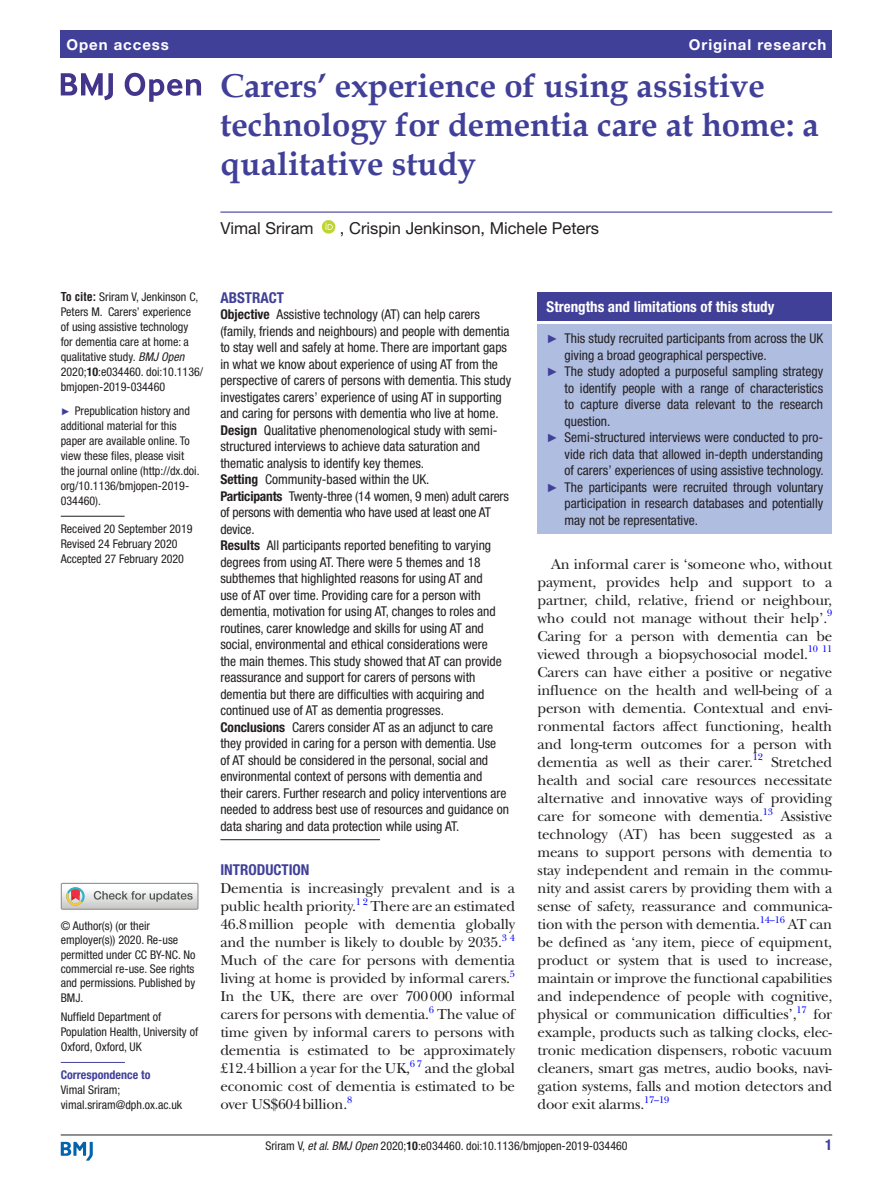
<style>
.page{position:relative;width:893px;height:1191px;background:#fff}
.page>*{position:absolute;margin:0;border:0;box-sizing:border-box;transform-origin:0 0}
.t1{font:700 33px/39px "Book Antiqua";color:#414099}
.t2{font:16.5px "Helvetica Neue LT Std";color:#231f20}
.t3{font:15px/18px "New Baskerville";letter-spacing:-.015em;color:#231f20;text-align:justify}
.t4{font:700 condensed 15px "Helvetica Neue LT Std";color:#fff}
.t5{font:700 15px "Helvetica Neue LT Std";letter-spacing:.065em;color:#fff}
.t6{font:700 condensed 15px "Helvetica Neue LT Std";color:#414099}
.t7{font:condensed 13.5px/16.5px "Helvetica Neue LT Std";color:#231f20}
.t8{font:condensed 12px/15px "Helvetica Neue LT Std";color:#231f20}
.t9{font:700 condensed 12px "Helvetica Neue LT Std";color:#414099}
.t10{font:9.9px "New Baskerville";letter-spacing:-.015em;color:#00f}
.s1{font-family:"Helvetica LT Std";font-weight:700}
.s2{font-style:italic}
.s3{font-weight:700}
.s4{font-family:"Arial";font-stretch:normal;font-size:9.75px;color:#414099}
.s5{font-family:"Arial";font-stretch:normal;font-size:12px;color:#414099}
</style>
<div class="page">
<hr style="left:61px;top:1134px;width:771px;height:1px;background:#231f20">
<svg style="left:61px;top:1141px;width:32px;height:19px"></svg>
<div style="left:61px;top:31px;width:771px;height:27px;background:#414099"></div>
<hr style="left:220px;top:211px;width:612px;height:2px;background:#414099">
<svg style="left:322px;top:220px;width:13px;height:14px"></svg>
<hr style="left:61px;top:516px;width:64px;height:1px;background:#231f20">
<hr style="left:61px;top:1062px;width:64px;height:1px;background:#414099">
<svg style="left:61px;top:73px;width:52px;height:27px"></svg>
<svg style="left:125px;top:73px;width:76px;height:29px"></svg>
<div style="left:61px;top:882px;width:138px;height:27px;border:1px solid #969090"></div>
<svg style="left:61px;top:883px;width:137px;height:26px"></svg>
<div style="left:538px;top:292px;width:294px;height:29px;background:#414099"></div>
<div style="left:538px;top:325px;width:294px;height:209px;background:#afbde1"></div>
<hr style="left:220px;top:839px;width:160px;height:1px;background:#231f20">
<p class="t5" style="left:66px;top:35px;width:104px">Open access</p>
<p class="t5" style="left:689px;top:35px;width:139px">Original research</p>
<h1 class="t1" style="left:220px;top:66px;width:600px">Carers’ experience of using assistive technology for dementia care at home: a qualitative study</h1>
<p class="t2" style="left:220px;top:218px;width:95px">Vimal Sriram</p>
<p class="t2" style="left:340px;top:218px;width:261px">, Crispin Jenkinson, Michele Peters</p>
<p class="t8" style="left:61px;top:289px;width:144px"><span class="s1">To cite:</span> Sriram V, Jenkinson C,<br>Peters M. Carers’ experience<br>of using assistive technology for dementia care at home: a qualitative study. <span class="s2">BMJ Open<br></span>2020;<span class="s3">10</span>:e034460. doi:10.1136/ bmjopen-2019-034460</p>
<p class="t8" style="left:61px;top:403px;width:140px"><span class="s4">►</span> Prepublication history and additional material for this paper are available online. To view these files, please visit the journal online (http://dx.doi. org/10.1136/bmjopen-2019-<br>034460).</p>
<p class="t8" style="left:61px;top:521px;width:133px">Received 20 September 2019<br>Revised 24 February 2020<br>Accepted 27 February 2020</p>
<p class="t8" style="left:61px;top:918px;width:136px;line-height:14.4px">© Author(s) (or their employer(s)) 2020. Re-use permitted under CC BY-NC. No commercial re-use. See rights and permissions. Published by<br>BMJ.</p>
<p class="t8" style="left:61px;top:1009px;width:139px">Nuffield Department of<br>Population Health, University of<br>Oxford, Oxford, UK</p>
<p class="t9" style="left:61px;top:1067px;width:91px">Correspondence to</p>
<p class="t8" style="left:61px;top:1082px;width:123px">Vimal Sriram; vimal.sriram@dph.ox.ac.uk</p>
<p class="t6" style="left:220px;top:288px;width:65px">Abstract</p>
<p class="t7" style="left:220px;top:306px;width:292px"><span class="s3">Objective</span> Assistive technology (AT) can help carers (family, friends and neighbours) and people with dementia to stay well and safely at home. There are important gaps in what we know about experience of using AT from the perspective of carers of persons with dementia. This study investigates carers’ experience of using AT in supporting and caring for persons with dementia who live at home.<br><span class="s3">Design</span> Qualitative phenomenological study with semi&shy;structured interviews to achieve data saturation and thematic analysis to identify key themes.<br><span class="s3">Setting</span> Community-based within the UK.<br><span class="s3">Participants</span> Twenty-three (14 women, 9 men) adult carers of persons with dementia who have used at least one AT device.<br><span class="s3">Results</span> All participants reported benefiting to varying degrees from using AT. There were 5 themes and 18 subthemes that highlighted reasons for using AT and<br>use of AT over time. Providing care for a person with dementia, motivation for using AT, changes to roles and routines, carer knowledge and skills for using AT and social, environmental and ethical considerations were<br>the main themes. This study showed that AT can provide reassurance and support for carers of persons with dementia but there are difficulties with acquiring and continued use of AT as dementia progresses.<br><span class="s3">Conclusions</span> Carers consider AT as an adjunct to care they provided in caring for a person with dementia. Use<br>of AT should be considered in the personal, social and environmental context of persons with dementia and<br>their carers. Further research and policy interventions are needed to address best use of resources and guidance on data sharing and data protection while using AT.</p>
<p class="t6" style="left:220px;top:861px;width:91px">Introduction</p>
<p class="t3" style="left:220px;top:879px;width:296px">Dementia is increasingly prevalent and is a public health priority.</p>
<p class="t10" style="left:356px;top:895px;width:14px">1 2</p>
<p class="t3" style="left:220px;top:897px;width:296px;text-indent:150px">There are an estimated 46.8million people with dementia globally and the number is likely to double by 2035.</p>
<p class="t10" style="left:502px;top:931px;width:15px">3 4</p>
<p class="t3" style="left:220px;top:951px;width:296px">Much of the care for persons with dementia living at home is provided by informal carers.</p>
<p class="t10" style="left:510px;top:967px;width:7px">5</p>
<p class="t3" style="left:220px;top:987px;width:296px">In the UK, there are over 700000 informal carers for persons with dementia.</p>
<p class="t10" style="left:429px;top:1003px;width:7px">6</p>
<p class="t3" style="left:220px;top:1005px;width:296px;text-indent:217px">The value of time given by informal carers to persons with dementia is estimated to be approximately £12.4billion a year for the UK,</p>
<p class="t10" style="left:410px;top:1057px;width:14px">6 7</p>
<p class="t3" style="left:220px;top:1059px;width:296px;text-indent:204px">and the global economic cost of dementia is estimated to be over US$604billion.<sup>8</sup></p>
<p class="t4" style="left:547px;top:297px;width:229px">Strengths and limitations of this study</p>
<p class="t7" style="left:547px;top:330px;width:278px"><span class="s5">►</span> This study recruited participants from across the UK</p>
<p class="t7" style="left:565px;top:347px;width:204px">giving a broad geographical perspective.</p>
<p class="t7" style="left:547px;top:363px;width:278px"><span class="s5">►</span> The study adopted a purposeful sampling strategy</p>
<p class="t7" style="left:565px;top:380px;width:260px">to identify people with a range of characteristics</p>
<p class="t7" style="left:565px;top:396px;width:260px">to capture diverse data relevant to the research</p>
<p class="t7" style="left:565px;top:413px;width:47px">question.</p>
<p class="t7" style="left:547px;top:429px;width:278px"><span class="s5">►</span> Semi-structured interviews were conducted to pro-</p>
<p class="t7" style="left:565px;top:446px;width:260px">vide rich data that allowed in-depth understanding</p>
<p class="t7" style="left:565px;top:462px;width:261px">of carers’ experiences of using assistive technology.</p>
<p class="t7" style="left:547px;top:479px;width:278px"><span class="s5">►</span> The participants were recruited through voluntary</p>
<p class="t7" style="left:565px;top:495px;width:260px">participation in research databases and potentially</p>
<p class="t7" style="left:565px;top:512px;width:135px">may not be representative.</p>
<p class="t3" style="left:538px;top:555px;width:296px;text-indent:14px">An informal carer is ‘someone who, without payment, provides help and support to a partner, child, relative, friend or neighbour, who could not manage without their help’.</p>
<p class="t10" style="left:827px;top:607px;width:7px">9</p>
<p class="t3" style="left:538px;top:627px;width:296px">Caring for a person with dementia can be viewed through a biopsychosocial model.</p>
<p class="t10" style="left:808px;top:643px;width:26px">10 11</p>
<p class="t3" style="left:538px;top:663px;width:296px">Carers can have either a positive or negative influence on the health and well-being of a person with dementia. Contextual and envi&shy;ronmental factors affect functioning, health and long-term outcomes for a person with dementia as well as their carer.</p>
<p class="t10" style="left:753px;top:751px;width:12px">12</p>
<p class="t3" style="left:538px;top:753px;width:296px;text-indent:233px">Stretched health and social care resources necessitate alternative and innovative ways of providing care for someone with dementia.</p>
<p class="t10" style="left:763px;top:805px;width:12px">13</p>
<p class="t3" style="left:538px;top:807px;width:296px;text-indent:243px">Assistive technology (AT) has been suggested as a means to support persons with dementia to stay independent and remain in the commu&shy;nity and assist carers by providing them with a sense of safety, reassurance and communica&shy;tion with the person with dementia.</p>
<p class="t10" style="left:760px;top:913px;width:27px">14–16</p>
<p class="t3" style="left:538px;top:915px;width:296px;text-indent:250px">AT can be defined as ‘any item, piece of equipment, product or system that is used to increase, maintain or improve the functional capabilities and independence of people with cognitive, physical or communication difficulties’,</p>
<p class="t10" style="left:796px;top:1003px;width:12px">17</p>
<p class="t3" style="left:538px;top:1005px;width:296px;text-indent:276px">for example, products such as talking clocks, elec&shy;tronic medication dispensers, robotic vacuum cleaners, smart gas metres, audio books, navi&shy;gation systems, falls and motion detectors and door exit alarms.</p>
<p class="t10" style="left:644px;top:1093px;width:27px">17–19</p>
<p class="t8" style="left:265px;top:1137px;width:364px">Sriram V, <span class="s2">et al</span>. <span class="s2">BMJ Open</span> 2020;<span class="s3">10</span>:e034460. doi:10.1136/bmjopen-2019-034460</p>
<p class="t6" style="left:825px;top:1135px;width:9px">1</p>
</div>
